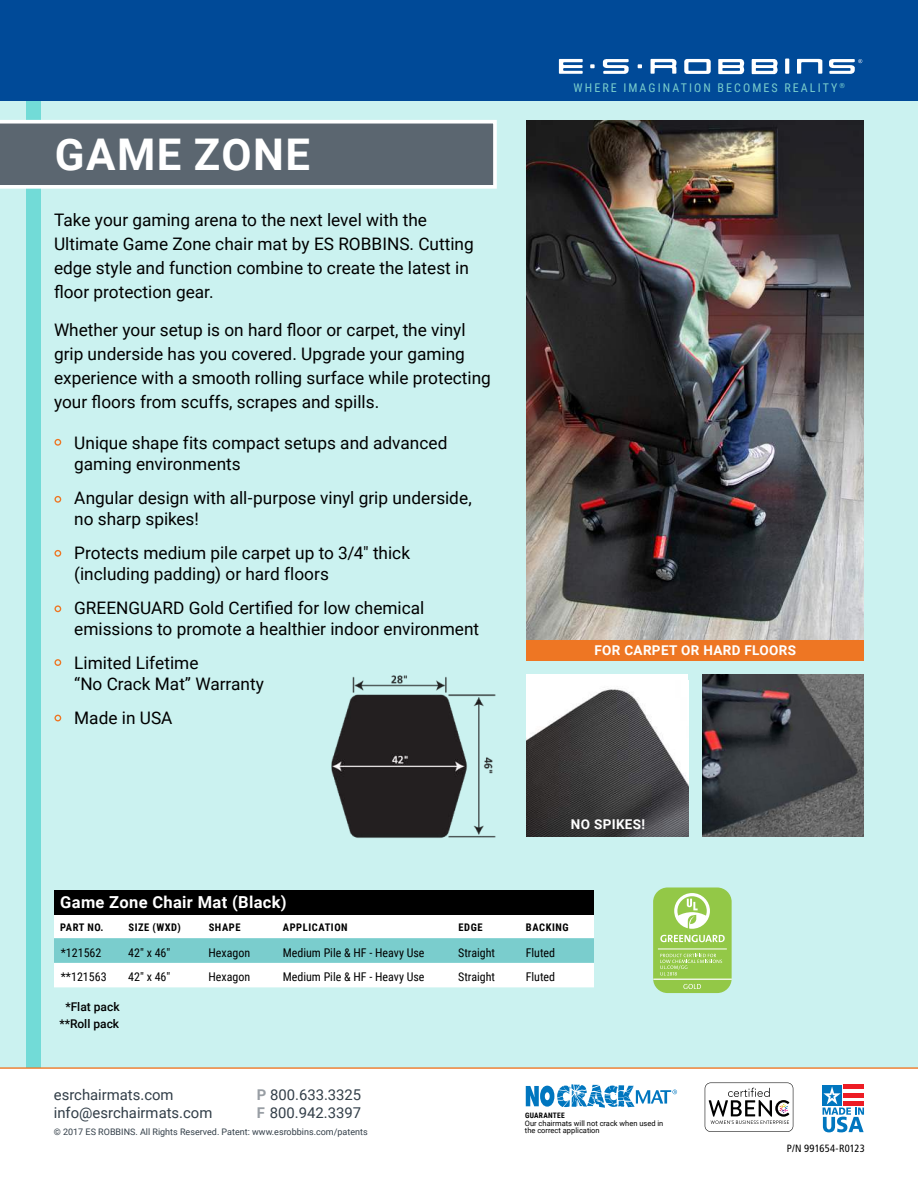
<style>
.page{position:relative;width:918px;height:1188px;background:#fff}
.page>*{position:absolute;margin:0;border:0;box-sizing:border-box;transform-origin:0 0}
.t1{font:700 43.65px "Roboto";letter-spacing:.035em;color:#fff}
.t2{font:17.25px/24px "Roboto";color:#000}
.t3{font:700 16.5px "Roboto";letter-spacing:.02em;color:#fff}
.t4{font:14.85px/17.9px "Roboto";color:#323e48}
.t5{font:700 13.5px "Roboto";letter-spacing:.025em;color:#fff}
.t6{font:12px "Roboto Condensed";color:#000}
.t7{font:12px "Roboto Condensed";letter-spacing:.175em;color:#79cdcc}
.t8{font:500 12px/16.5px "Roboto";color:#000;text-align:center}
.t9{font:700 10.5px "Roboto Condensed";letter-spacing:.055em;color:#000}
.t10{font:condensed 10.5px "Frutiger LT";letter-spacing:.015em;color:#000}
.t11{font:9px "Roboto";color:#323e48}
.t12{font:7.5px "Roboto";color:#000}
.t13{font:700 7.5px "Roboto Condensed";letter-spacing:.035em;color:#000}
.s1{font-weight:700;color:#989ea4}
</style>
<div class="page">
<div style="left:0;top:95px;width:918px;height:980px;background:#cbf2f0"></div>
<div style="left:27px;top:92px;width:14px;height:980px;background:#72dbd7"></div>
<svg style="left:0;top:1067px;width:918px;height:66px"></svg>
<svg style="left:526px;top:1084px;width:151px;height:24px"></svg>
<div style="left:822px;top:1085px;width:20px;height:21px;background:#0076bf"></div>
<hr style="left:843px;top:1085px;width:21px;height:4px;background:#ed1c24">
<svg style="left:823px;top:1086px;width:41px;height:46px"></svg>
<svg style="left:705px;top:1083px;width:88px;height:49px"></svg>
<div style="left:0;top:0;width:918px;height:100px;background:#004a98"></div>
<svg style="left:684px;top:59px;width:27px;height:15px"></svg>
<svg style="left:785px;top:59px;width:4px;height:15px"></svg>
<svg style="left:650px;top:59px;width:27px;height:15px"></svg>
<svg style="left:638px;top:64px;width:4px;height:4px"></svg>
<svg style="left:590px;top:64px;width:5px;height:4px"></svg>
<svg style="left:559px;top:59px;width:24px;height:15px"></svg>
<svg style="left:603px;top:59px;width:26px;height:15px"></svg>
<svg style="left:797px;top:59px;width:25px;height:15px"></svg>
<svg style="left:718px;top:59px;width:26px;height:15px"></svg>
<svg style="left:752px;top:59px;width:26px;height:15px"></svg>
<svg style="left:829px;top:59px;width:33px;height:15px"></svg>
<div style="left:653px;top:887px;width:79px;height:106px;background:#93c847;border-radius:14px"></div>
<hr style="left:653px;top:979px;width:79px;height:1px;background:#fff">
<svg style="left:683px;top:984px;width:18px;height:5px"></svg>
<svg style="left:674px;top:893px;width:36px;height:36px"></svg>
<svg style="left:660px;top:954px;width:62px;height:22px"></svg>
<hr style="left:658px;top:949px;width:69px;height:1px;background:#fff">
<svg style="left:660px;top:935px;width:65px;height:7px"></svg>
<img style="left:526px;top:121px;width:338px;height:521px">
<img style="left:331px;top:675px;width:165px;height:163px">
<img style="left:702px;top:674px;width:162px;height:162px">
<div style="left:527px;top:674px;width:162px;height:162px;background:#fff"></div>
<img style="left:526px;top:680px;width:162px;height:156px">
<div style="left:527px;top:640px;width:337px;height:21px;background:#ee7623"></div>
<svg style="left:54px;top:915px;width:540px;height:72px;background:#d1eded"></svg>
<div style="left:54px;top:890px;width:540px;height:25px;background:#000"></div>
<div style="left:54px;top:439px;width:7px;height:7px;border:1px solid #ee7522;border-radius:50%"></div>
<div style="left:54px;top:550px;width:7px;height:7px;border:1px solid #ee7522;border-radius:50%"></div>
<div style="left:54px;top:605px;width:7px;height:7px;border:1px solid #ee7522;border-radius:50%"></div>
<div style="left:54px;top:659px;width:7px;height:7px;border:1px solid #ee7522;border-radius:50%"></div>
<div style="left:54px;top:496px;width:7px;height:7px;border:1px solid #ee7522;border-radius:50%"></div>
<div style="left:54px;top:715px;width:7px;height:6px;border:1px solid #ee7522;border-radius:50%"></div>
<svg style="left:0;top:120px;width:497px;height:69px;background:#6d7780"></svg>
<h1 class="t1" style="left:55px;top:136px;width:257px">GAME ZONE</h1>
<p class="t2" style="left:54px;top:209px;width:421px">Take your gaming arena to the next level with the Ultimate Game Zone chair mat by ES ROBBINS. Cutting edge style and function combine to create the latest in昀氀oor protection gear.</p>
<p class="t2" style="left:54px;top:317px;width:438px">Whether your setup is on hard 昀氀oor or carpet, the vinyl grip underside has you covered. Upgrade your gaming experience with a smooth rolling surface while protecting your 昀氀oors from scuffs, scrapes and spills.</p>
<p class="t2" style="left:74px;top:434px;width:375px;line-height:20.7px">Unique shape fits compact setups and advanced gaming environments</p>
<p class="t2" style="left:74px;top:487px;width:399px;line-height:20.7px">Angular design with all-purpose vinyl grip underside, no sharp spikes!</p>
<p class="t2" style="left:74px;top:544px;width:337px;line-height:20.7px">Protects medium pile carpet up to 3/4" thick (including padding) or hard floors</p>
<p class="t2" style="left:74px;top:597px;width:406px;line-height:20.7px">GREENGUARD Gold Certi昀椀ed for low chemical emissions to promote a healthier indoor environment</p>
<p class="t2" style="left:74px;top:654px;width:191px;line-height:20.7px">Limited Lifetime<br>“No Crack Mat” Warranty</p>
<p class="t2" style="left:74px;top:707px;width:100px">Made in USA</p>
<p class="t3" style="left:60px;top:895px;width:228px">Game Zone Chair Mat (Black)</p>
<p class="t7" style="left:574px;top:83px;width:273px">WHERE IMAGINATION BECOMES REALITY<sup>®</sup></p>
<p class="t5" style="left:594px;top:644px;width:203px">FOR CARPET OR HARD FLOORS</p>
<p class="t5" style="left:571px;top:819px;width:76px">NO SPIKES!</p>
<p class="t9" style="left:60px;top:923px;width:45px">PART NO.</p>
<p class="t9" style="left:128px;top:923px;width:54px">SIZE (WXD)</p>
<p class="t9" style="left:209px;top:923px;width:33px">SHAPE</p>
<p class="t9" style="left:283px;top:923px;width:66px">APPLICATION</p>
<p class="t9" style="left:458px;top:923px;width:26px">EDGE</p>
<p class="t9" style="left:526px;top:923px;width:44px">BACKING</p>
<p class="t6" style="left:61px;top:948px;width:42px">*121562</p>
<p class="t6" style="left:128px;top:948px;width:44px">42" x 46"</p>
<p class="t6" style="left:208px;top:948px;width:43px">Hexagon</p>
<p class="t6" style="left:283px;top:948px;width:143px">Medium Pile &amp; HF - Heavy Use</p>
<p class="t6" style="left:458px;top:948px;width:38px">Straight</p>
<p class="t6" style="left:526px;top:948px;width:31px">Fluted</p>
<p class="t6" style="left:61px;top:972px;width:47px">**121563</p>
<p class="t6" style="left:128px;top:969px;width:44px">42″ x 46″</p>
<p class="t6" style="left:208px;top:972px;width:43px">Hexagon</p>
<p class="t6" style="left:283px;top:972px;width:143px">Medium Pile &amp; HF - Heavy Use</p>
<p class="t6" style="left:458px;top:972px;width:38px">Straight</p>
<p class="t6" style="left:526px;top:972px;width:31px">Fluted</p>
<p class="t8" style="left:59px;top:1000px;width:62px">*Flat pack **Roll pack</p>
<p class="t4" style="left:54px;top:1087px;width:160px">esrchairmats.com info@esrchairmats.com</p>
<p class="t4" style="left:257px;top:1087px;width:106px"><span class="s1">P</span> 800.633.3325<br><span class="s1">F</span> 800.942.3397</p>
<p class="t13" style="left:525px;top:1113px;width:41px">GUARANTEE</p>
<p class="t12" style="left:525px;top:1120px;width:140px">Our chairmats will not crack when used in</p>
<p class="t11" style="left:54px;top:1127px;width:315px">© 2017 ES ROBBINS. All Rights Reserved. Patent: www.esrobbins.com/patents</p>
<p class="t12" style="left:525px;top:1127px;width:76px">the correct application</p>
<p class="t10" style="left:787px;top:1142px;width:79px">P/N 991654-R0123</p>
</div>
